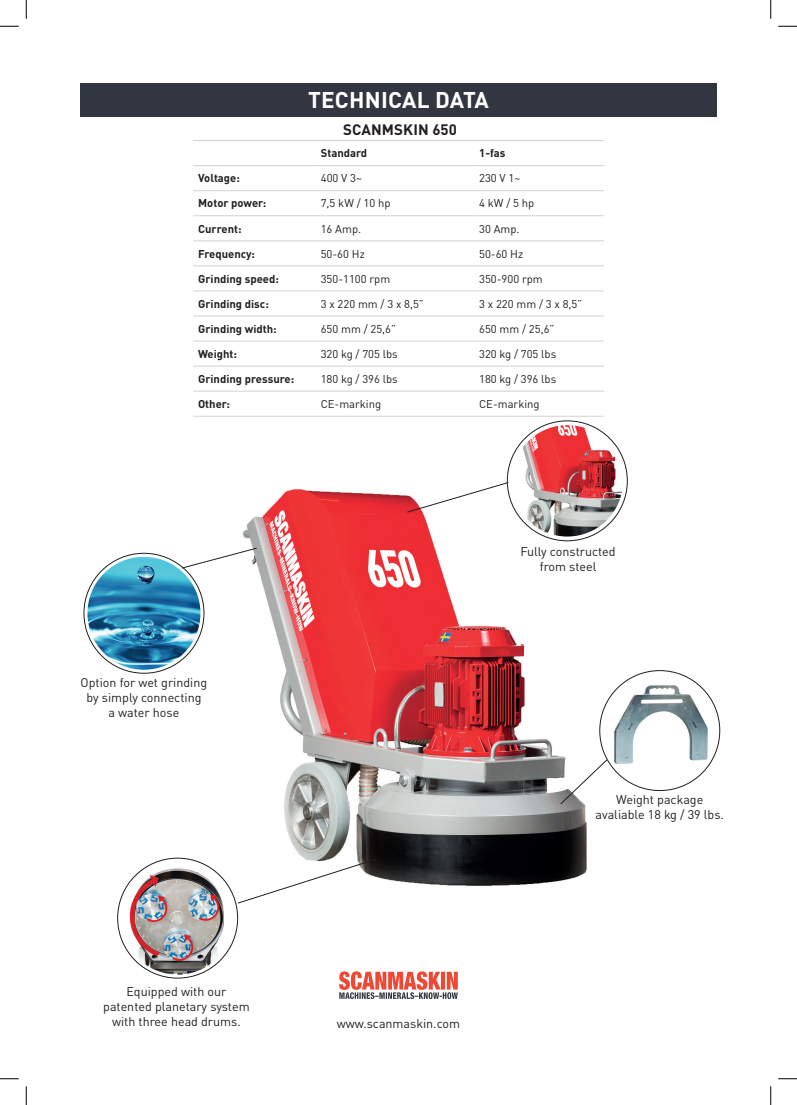
<style>
.page{position:relative;width:797px;height:1105px;background:#fff}
.page>*{position:absolute;margin:0;border:0;box-sizing:border-box;transform-origin:0 0}
.t1{font:700 22.5px "DIN Pro";letter-spacing:.01em;color:#fff}
.t2{font:700 15px "DIN Pro";letter-spacing:.01em;color:#231f20}
.t3{font:12.5px/15px "DIN Pro";color:#231f20;text-align:center}
.t4{font:11.25px "DIN Pro";color:#231f20}
.t5{font:700 11.25px "DIN Pro";color:#231f20}
</style>
<div class="page">
<img style="left:224px;top:463px;width:398px;height:494px">
<div style="left:80px;top:83px;width:637px;height:34px;background:#323640"></div>
<svg style="left:339px;top:971px;width:119px;height:28px"></svg>
<svg style="left:237px;top:858px;width:140px;height:46px"></svg>
<img style="left:511px;top:425px;width:112px;height:111px;border-radius:56px">
<svg style="left:560px;top:759px;width:48px;height:46px"></svg>
<div style="left:121px;top:862px;width:113px;height:113px;background:#fff;border-radius:50%"></div>
<img style="left:129px;top:862px;width:95px;height:113px">
<hr style="left:193px;top:140px;width:123px;height:1px;background:#d1d2d4">
<hr style="left:316px;top:140px;width:158px;height:1px;background:#d1d2d4">
<hr style="left:474px;top:140px;width:129px;height:1px;background:#d1d2d4">
<hr style="left:193px;top:165px;width:123px;height:1px;background:#d1d2d4">
<hr style="left:316px;top:165px;width:158px;height:1px;background:#d1d2d4">
<hr style="left:474px;top:165px;width:129px;height:1px;background:#d1d2d4">
<hr style="left:193px;top:190px;width:123px;height:1px;background:#d1d2d4">
<hr style="left:316px;top:190px;width:158px;height:1px;background:#d1d2d4">
<hr style="left:474px;top:190px;width:129px;height:1px;background:#d1d2d4">
<hr style="left:193px;top:215px;width:123px;height:1px;background:#d1d2d4">
<hr style="left:316px;top:215px;width:158px;height:1px;background:#d1d2d4">
<hr style="left:474px;top:215px;width:129px;height:1px;background:#d1d2d4">
<hr style="left:193px;top:240px;width:123px;height:1px;background:#d1d2d4">
<hr style="left:316px;top:240px;width:158px;height:1px;background:#d1d2d4">
<hr style="left:474px;top:240px;width:129px;height:1px;background:#d1d2d4">
<hr style="left:193px;top:266px;width:123px;height:1px;background:#d1d2d4">
<hr style="left:316px;top:266px;width:158px;height:1px;background:#d1d2d4">
<hr style="left:474px;top:266px;width:129px;height:1px;background:#d1d2d4">
<hr style="left:193px;top:291px;width:123px;height:1px;background:#d1d2d4">
<hr style="left:316px;top:291px;width:158px;height:1px;background:#d1d2d4">
<hr style="left:474px;top:291px;width:129px;height:1px;background:#d1d2d4">
<hr style="left:193px;top:316px;width:123px;height:1px;background:#d1d2d4">
<hr style="left:316px;top:316px;width:158px;height:1px;background:#d1d2d4">
<hr style="left:474px;top:316px;width:129px;height:1px;background:#d1d2d4">
<hr style="left:193px;top:341px;width:123px;height:1px;background:#d1d2d4">
<hr style="left:316px;top:341px;width:158px;height:1px;background:#d1d2d4">
<hr style="left:474px;top:341px;width:129px;height:1px;background:#d1d2d4">
<hr style="left:193px;top:366px;width:123px;height:1px;background:#d1d2d4">
<hr style="left:316px;top:366px;width:158px;height:1px;background:#d1d2d4">
<hr style="left:474px;top:366px;width:129px;height:1px;background:#d1d2d4">
<hr style="left:193px;top:391px;width:123px;height:1px;background:#d1d2d4">
<hr style="left:316px;top:391px;width:158px;height:1px;background:#d1d2d4">
<hr style="left:474px;top:391px;width:129px;height:1px;background:#d1d2d4">
<hr style="left:193px;top:416px;width:123px;height:1px;background:#d1d2d4">
<hr style="left:316px;top:416px;width:158px;height:1px;background:#d1d2d4">
<hr style="left:474px;top:416px;width:129px;height:1px;background:#d1d2d4">
<svg style="left:406px;top:482px;width:103px;height:31px"></svg>
<div style="left:603px;top:674px;width:113px;height:113px;background:#fff;border-radius:50%"></div>
<img style="left:610px;top:681px;width:101px;height:87px">
<svg style="left:181px;top:547px;width:76px;height:22px"></svg>
<img style="left:87px;top:557px;width:113px;height:113px;border-radius:56px">
<svg style="left:0;top:25px;width:19px;height:2px"></svg>
<svg style="left:778px;top:25px;width:19px;height:2px"></svg>
<svg style="left:0;top:1078px;width:19px;height:1px"></svg>
<svg style="left:778px;top:1078px;width:19px;height:1px"></svg>
<svg style="left:25px;top:0;width:2px;height:19px"></svg>
<svg style="left:25px;top:1086px;width:2px;height:19px"></svg>
<svg style="left:770px;top:0;width:1px;height:19px"></svg>
<svg style="left:770px;top:1086px;width:1px;height:19px"></svg>
<h1 class="t1" style="left:308px;top:82px;width:182px">TECHNICAL DATA</h1>
<h2 class="t2" style="left:343px;top:117px;width:115px">SCANMSKIN 650</h2>
<p class="t5" style="left:321px;top:145px;width:48px">Standard</p>
<p class="t5" style="left:479px;top:145px;width:28px">1-fas</p>
<p class="t5" style="left:198px;top:170px;width:43px">Voltage:</p>
<p class="t4" style="left:321px;top:170px;width:43px">400 V 3~</p>
<p class="t4" style="left:479px;top:170px;width:43px">230 V 1~</p>
<p class="t5" style="left:198px;top:195px;width:70px">Motor power:</p>
<p class="t4" style="left:321px;top:195px;width:71px">7,5 kW / 10 hp</p>
<p class="t4" style="left:479px;top:195px;width:57px">4 kW / 5 hp</p>
<p class="t5" style="left:198px;top:220px;width:45px">Current:</p>
<p class="t4" style="left:321px;top:220px;width:42px">16 Amp.</p>
<p class="t4" style="left:479px;top:220px;width:42px">30 Amp.</p>
<p class="t5" style="left:198px;top:245px;width:58px">Frequency:</p>
<p class="t4" style="left:321px;top:245px;width:46px">50-60 Hz</p>
<p class="t4" style="left:479px;top:245px;width:46px">50-60 Hz</p>
<p class="t5" style="left:198px;top:270px;width:82px">Grinding speed:</p>
<p class="t4" style="left:321px;top:270px;width:71px">350-1100 rpm</p>
<p class="t4" style="left:479px;top:270px;width:65px">350-900 rpm</p>
<p class="t5" style="left:198px;top:295px;width:72px">Grinding disc:</p>
<p class="t4" style="left:321px;top:295px;width:105px">3 x 220 mm / 3 x 8,5”</p>
<p class="t4" style="left:479px;top:295px;width:105px">3 x 220 mm / 3 x 8,5”</p>
<p class="t5" style="left:198px;top:320px;width:80px">Grinding width:</p>
<p class="t4" style="left:321px;top:320px;width:77px">650 mm / 25,6”</p>
<p class="t4" style="left:479px;top:320px;width:77px">650 mm / 25,6”</p>
<p class="t5" style="left:198px;top:345px;width:40px">Weight:</p>
<p class="t4" style="left:321px;top:345px;width:79px">320 kg / 705 lbs</p>
<p class="t4" style="left:479px;top:345px;width:79px">320 kg / 705 lbs</p>
<p class="t5" style="left:198px;top:370px;width:98px">Grinding pressure:</p>
<p class="t4" style="left:321px;top:370px;width:79px">180 kg / 396 lbs</p>
<p class="t4" style="left:479px;top:370px;width:79px">180 kg / 396 lbs</p>
<p class="t5" style="left:198px;top:395px;width:33px">Other:</p>
<p class="t4" style="left:321px;top:395px;width:62px">CE-marking</p>
<p class="t4" style="left:479px;top:395px;width:62px">CE-marking</p>
<p class="t3" style="left:81px;top:673px;width:128px">Option for wet grinding by simply connecting<br>a water hose</p>
<p class="t3" style="left:103px;top:983px;width:148px">Equipped with our patented planetary system with three head drums.</p>
<p class="t3" style="left:520px;top:543px;width:97px">Fully constructed from steel</p>
<p class="t3" style="left:337px;top:1015px;width:125px">www.scanmaskin.com</p>
<p class="t3" style="left:595px;top:791px;width:130px">Weight package avaliable 18 kg / 39 lbs.</p>
</div>
